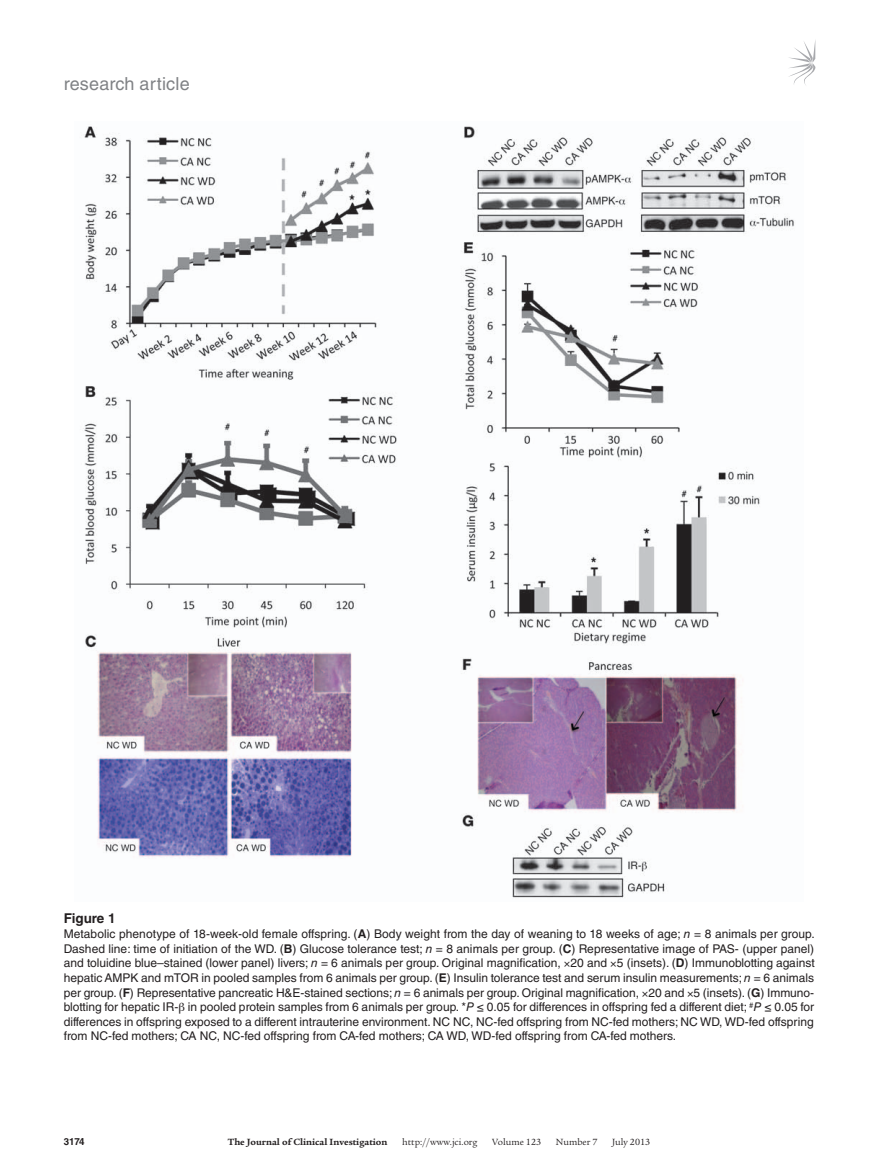
<style>
.page{position:relative;width:878px;height:1175px;background:#fff}
.page>*{position:absolute;margin:0;border:0;box-sizing:border-box;transform-origin:0 0}
.t1{font:18px "Helvetica LT Std";letter-spacing:.01em;color:#808285}
.t2{font:700 13.5px "Helvetica LT Std";color:#231f20}
.t3{font:12px/14.7px "Helvetica LT Std";color:#231f20;text-align:justify}
.t4{font:9.75px "Legacy Serif Std";color:#231f20}
.t5{font:700 9.75px "Legacy Serif Std";color:#231f20}
.t6{font:700 9.75px "Helvetica LT Std";color:#231f20}
.s1{font-weight:700}
.s2{font-style:italic}
</style>
<div class="page">
<svg style="left:789px;top:42px;width:26px;height:43px"></svg>
<img style="left:83px;top:126px;width:711px;height:772px">
<h1 class="t1" style="left:64px;top:73px;width:127px">research article</h1>
<p class="t2" style="left:64px;top:910px;width:53px">Figure 1</p>
<p class="t3" style="left:64px;top:926px;width:752px">Metabolic phenotype of 18-week-old female offspring. (<span class="s1">A</span>) Body weight from the day of weaning to 18 weeks of age; <span class="s2">n</span> = 8 animals per group.<br>Dashed line: time of initiation of the WD. (<span class="s1">B</span>) Glucose tolerance test; <span class="s2">n</span> = 8 animals per group. (<span class="s1">C</span>) Representative image of PAS- (upper panel) and toluidine blue–stained (lower panel) livers; <span class="s2">n</span> = 6 animals per group. Original magnification, 20 and 5 (insets). (<span class="s1">D</span>) Immunoblotting against hepatic AMPK and mTOR in pooled samples from 6 animals per group. (<span class="s1">E</span>) Insulin tolerance test and serum insulin measurements; <span class="s2">n</span> = 6 animals per group. (<span class="s1">F</span>) Representative pancreatic H&amp;E-stained sections; <span class="s2">n</span> = 6 animals per group. Original magnification, 20 and 5 (insets). (<span class="s1">G</span>) Immuno&shy;blotting for hepatic IR- in pooled protein samples from 6 animals per group. *<span class="s2">P</span> ≤ 0.05 for differences in offspring fed a different diet; <sup>#</sup><span class="s2">P</span> ≤ 0.05 for differences in offspring exposed to a different intrauterine environment. NC NC, NC-fed offspring from NC-fed mothers; NC WD, WD-fed offspring from NC-fed mothers; CA NC, NC-fed offspring from CA-fed mothers; CA WD, WD-fed offspring from CA-fed mothers.</p>
<p class="t6" style="left:64px;top:1135px;width:22px">3174</p>
<p class="t5" style="left:228px;top:1135px;width:161px">The Journal of Clinical Investigation</p>
<p class="t4" style="left:402px;top:1136px;width:77px">http://www.jci.org</p>
<p class="t4" style="left:492px;top:1136px;width:50px">Volume 123</p>
<p class="t4" style="left:556px;top:1136px;width:43px">Number 7</p>
<p class="t4" style="left:612px;top:1136px;width:40px">July 2013</p>
</div>
